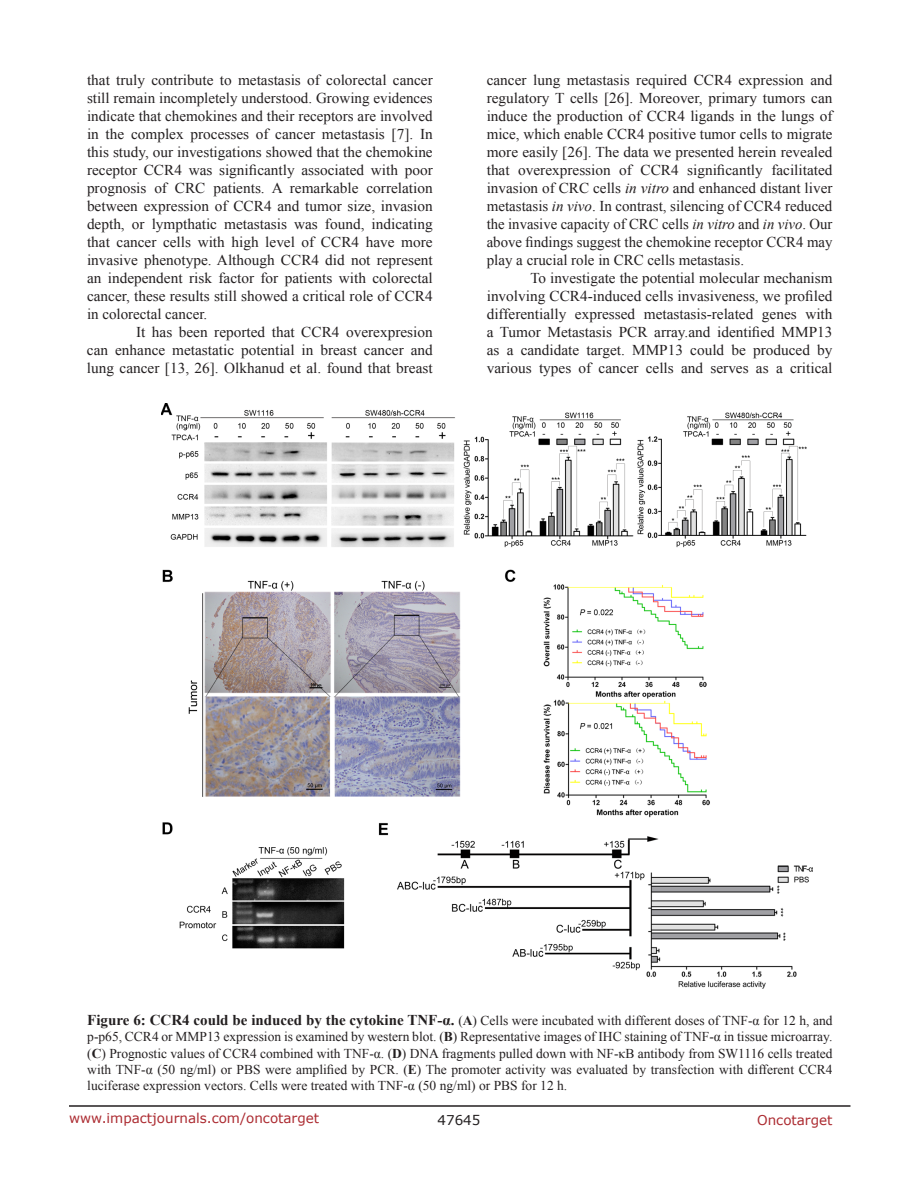
<style>
.page{position:relative;width:918px;height:1188px;background:#fff}
.page>*{position:absolute;margin:0;border:0;box-sizing:border-box;transform-origin:0 0}
.t1{font:15px/18px "Times New Roman";color:#231f20;text-align:justify}
.t2{font:13.5px/16.2px "Times New Roman";color:#231f20;text-align:justify}
.t3{font:13.5px "Verdana";color:#ac2b31}
.t4{font:13.5px "Verdana";color:#231f20}
.s1{font-style:italic}
.s2{font-weight:700;font-size:15px}
.s3{font-weight:700}
</style>
<div class="page">
<hr style="left:69px;top:1105px;width:781px;height:2px;background:#231f20">
<img style="left:161px;top:404px;width:652px;height:585px">
<p class="t1" style="left:87px;top:71px;width:347px">that truly contribute to metastasis of colorectal cancer still remain incompletely understood. Growing evidences indicate that chemokines and their receptors are involved in the complex processes of cancer metastasis [7]. In this study, our investigations showed that the chemokine receptor CCR4 was significantly associated with poor prognosis of CRC patients. A remarkable correlation between expression of CCR4 and tumor size, invasion depth, or lympthatic metastasis was found, indicating that cancer cells with high level of CCR4 have more invasive phenotype. Although CCR4 did not represent an independent risk factor for patients with colorectal cancer, these results still showed a critical role of CCR4 in colorectal cancer.</p>
<p class="t1" style="left:87px;top:323px;width:347px;text-indent:49px">It has been reported that CCR4 overexpresion can enhance metastatic potential in breast cancer and lung cancer [13, 26]. Olkhanud et al. found that breast</p>
<p class="t1" style="left:487px;top:71px;width:347px">cancer lung metastasis required CCR4 expression and regulatory T cells [26]. Moreover, primary tumors can induce the production of CCR4 ligands in the lungs of mice, which enable CCR4 positive tumor cells to migrate more easily [26]. The data we presented herein revealed that overexpression of CCR4 significantly facilitated invasion of CRC cells <span class="s1">in vitro</span> and enhanced distant liver metastasis <span class="s1">in vivo</span>. In contrast, silencing of CCR4 reduced the invasive capacity of CRC cells <span class="s1">in vitro</span> and <span class="s1">in vivo</span>. Our above findings suggest the chemokine receptor CCR4 may play a crucial role in CRC cells metastasis.</p>
<p class="t1" style="left:487px;top:269px;width:347px;text-indent:44px">To investigate the potential molecular mechanism involving CCR4-induced cells invasiveness, we profiled differentially expressed metastasis-related genes with a Tumor Metastasis PCR array.and identified MMP13 as a candidate target. MMP13 could be produced by various types of cancer cells and serves as a critical</p>
<p class="t2" style="left:87px;top:1012px;width:747px"><span class="s2">Figure 6: CCR4 could be induced by the cytokine TNF-α.</span> (<span class="s3">A</span>) Cells were incubated with different doses of TNF-α for 12 h, and p-p65, CCR4 or MMP13 expression is examined by western blot. (<span class="s3">B</span>) Representative images of IHC staining of TNF-α in tissue microarray. (<span class="s3">C</span>) Prognostic values of CCR4 combined with TNF-α. (<span class="s3">D</span>) DNA fragments pulled down with NF-κB antibody from SW1116 cells treated with TNF-α (50 ng/ml) or PBS were amplified by PCR. (<span class="s3">E</span>) The promoter activity was evaluated by transfection with different CCR4 luciferase expression vectors. Cells were treated with TNF-α (50 ng/ml) or PBS for 12 h.</p>
<p class="t3" style="left:69px;top:1109px;width:252px">www.impactjournals.com/oncotarget</p>
<p class="t4" style="left:438px;top:1111px;width:44px">47645</p>
<p class="t3" style="left:757px;top:1111px;width:77px">Oncotarget</p>
</div>
